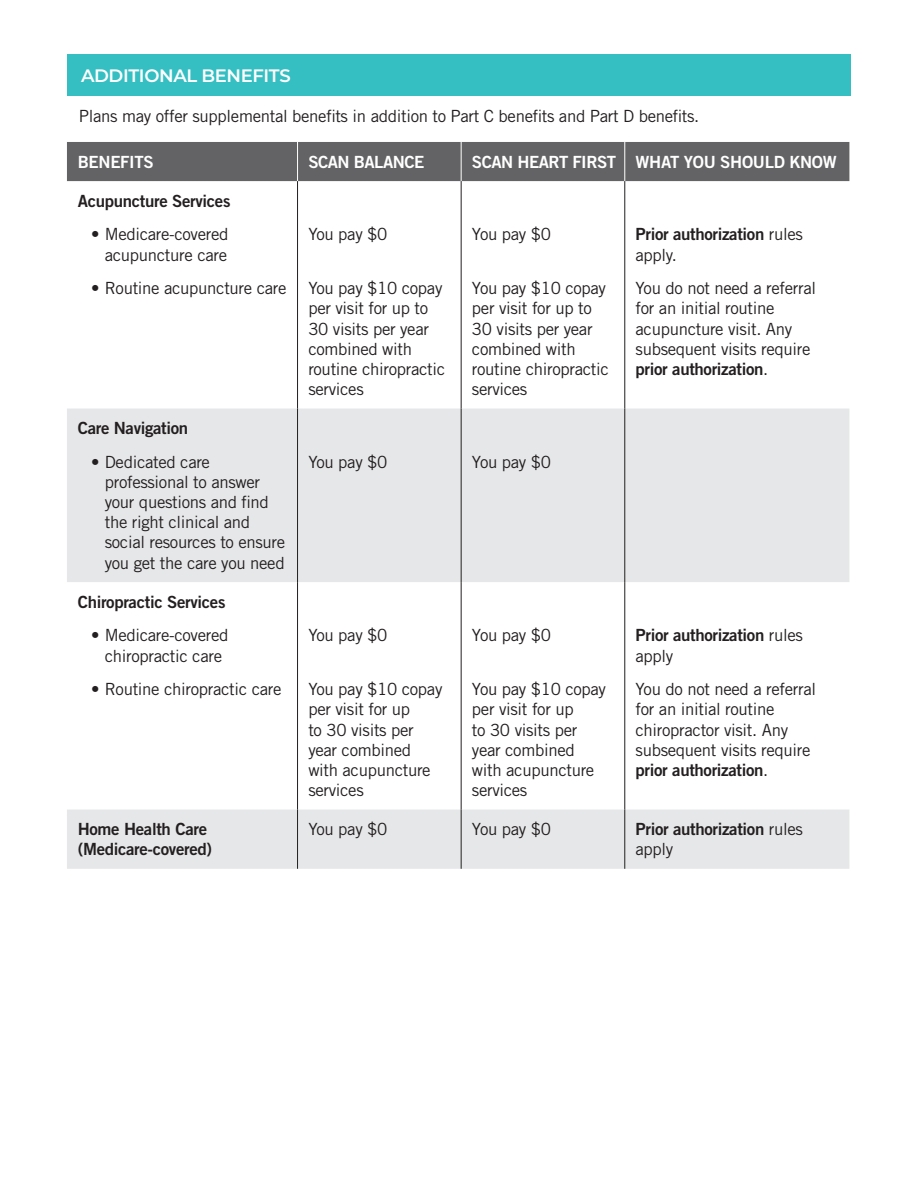
<style>
.page{position:relative;width:918px;height:1188px;background:#fff}
.page>*{position:absolute;margin:0;border:0;box-sizing:border-box;transform-origin:0 0}
.Bar_Page_Header{font:600 18px "Montserrat";letter-spacing:-.02em;color:#fff}
.BODY{font:16.8px/20.1px "Trade Gothic LT Std";letter-spacing:-.02em;color:#231f20}
.BODY-2{font:16.8px/20.1px "Trade Gothic LT Std Bd 2";letter-spacing:-.02em;color:#231f20}
.t1{font:16.8px "Trade Gothic LT Std Bd 2";letter-spacing:-.03em;color:#fff}
.TABLE_BULLETS{font:16.8px "Trade Gothic LT Std Bd 2";letter-spacing:-.02em;color:#231f20}
.s1{font-family:"Trade Gothic LT Std"}
.s2{font-family:"Trade Gothic LT Std Bd 2"}
</style>
<div class="page">
<div style="left:67px;top:142px;width:782px;height:39px;background:#636366"></div>
<svg style="left:67px;top:409px;width:782px;height:460px;fill:#e6e7e9"></svg>
<hr style="left:297px;top:142px;width:1px;height:39px;background:#fff">
<hr style="left:461px;top:142px;width:1px;height:39px;background:#fff">
<hr style="left:624px;top:142px;width:1px;height:39px;background:#fff">
<hr style="left:297px;top:181px;width:1px;height:228px;background:#231f20">
<hr style="left:461px;top:181px;width:1px;height:228px;background:#231f20">
<hr style="left:624px;top:181px;width:1px;height:228px;background:#231f20">
<hr style="left:297px;top:409px;width:1px;height:173px;background:#231f20">
<hr style="left:461px;top:409px;width:1px;height:173px;background:#231f20">
<hr style="left:624px;top:409px;width:1px;height:173px;background:#231f20">
<hr style="left:297px;top:582px;width:1px;height:228px;background:#231f20">
<hr style="left:461px;top:582px;width:1px;height:228px;background:#231f20">
<hr style="left:624px;top:582px;width:1px;height:228px;background:#231f20">
<hr style="left:297px;top:810px;width:1px;height:59px;background:#231f20">
<hr style="left:461px;top:810px;width:1px;height:59px;background:#231f20">
<hr style="left:624px;top:810px;width:1px;height:59px;background:#231f20">
<div style="left:68px;top:54px;width:783px;height:41px;background:#35bfc2"></div>
<p class="Bar_Page_Header" style="left:81px;top:63px;width:211px">ADDITIONAL BENEFITS</p>
<p class="BODY" style="left:79px;top:106px;width:622px">Plans may offer supplemental benefits in addition to Part C benefits and Part D benefits.</p>
<p class="t1" style="left:78px;top:151px;width:78px">BENEFITS</p>
<p class="t1" style="left:308px;top:151px;width:118px">SCAN BALANCE</p>
<p class="t1" style="left:472px;top:151px;width:146px">SCAN HEART FIRST</p>
<p class="t1" style="left:636px;top:151px;width:203px">WHAT YOU SHOULD KNOW</p>
<p class="BODY-2" style="left:78px;top:190px;width:154px">Acupuncture Services</p>
<p class="BODY" style="left:91px;top:224px;width:139px;text-align:right">• Medicare-covered acupuncture care</p>
<p class="BODY" style="left:91px;top:278px;width:197px">• Routine acupuncture care</p>
<p class="BODY" style="left:308px;top:224px;width:81px">You pay $0</p>
<p class="BODY" style="left:308px;top:278px;width:138px">You pay $10 copay per visit for up to<br>30 visits per year combined with routine chiropractic services</p>
<p class="BODY" style="left:472px;top:224px;width:81px">You pay $0</p>
<p class="BODY" style="left:472px;top:278px;width:138px">You pay $10 copay per visit for up to<br>30 visits per year combined with routine chiropractic services</p>
<p class="BODY-2" style="left:636px;top:224px;width:169px">Prior authorization <span class="s1">rules apply.</span></p>
<p class="BODY" style="left:636px;top:278px;width:182px">You do not need a referral for an initial routine acupuncture visit. Any subsequent visits require <span class="s2">prior authorization</span>.</p>
<p class="BODY-2" style="left:78px;top:418px;width:112px">Care Navigation</p>
<p class="BODY" style="left:105px;top:452px;width:182px;text-indent:-13px">• Dedicated care professional to answer your questions and find the right clinical and social resources to ensure you get the care you need</p>
<p class="BODY" style="left:308px;top:452px;width:81px">You pay $0</p>
<p class="BODY" style="left:472px;top:452px;width:81px">You pay $0</p>
<p class="TABLE_BULLETS" style="left:78px;top:591px;width:149px">Chiropractic Services</p>
<p class="BODY" style="left:91px;top:625px;width:139px;text-align:center">• Medicare-covered chiropractic care</p>
<p class="BODY" style="left:91px;top:679px;width:192px">• Routine chiropractic care</p>
<p class="BODY" style="left:308px;top:625px;width:81px">You pay $0</p>
<p class="BODY" style="left:308px;top:679px;width:136px">You pay $10 copay per visit for up<br>to 30 visits per year combined with acupuncture services</p>
<p class="BODY" style="left:472px;top:625px;width:81px">You pay $0</p>
<p class="BODY" style="left:472px;top:679px;width:136px">You pay $10 copay per visit for up<br>to 30 visits per year combined with acupuncture services</p>
<p class="BODY-2" style="left:636px;top:625px;width:169px">Prior authorization <span class="s1">rules apply</span></p>
<p class="BODY" style="left:636px;top:679px;width:182px">You do not need a referral for an initial routine chiropractor visit. Any subsequent visits require <span class="s2">prior authorization</span>.</p>
<p class="BODY-2" style="left:78px;top:819px;width:136px">Home Health Care (Medicare-covered)</p>
<p class="BODY" style="left:308px;top:819px;width:81px">You pay $0</p>
<p class="BODY" style="left:472px;top:819px;width:81px">You pay $0</p>
<p class="BODY-2" style="left:636px;top:819px;width:169px">Prior authorization <span class="s1">rules apply</span></p>
</div>
